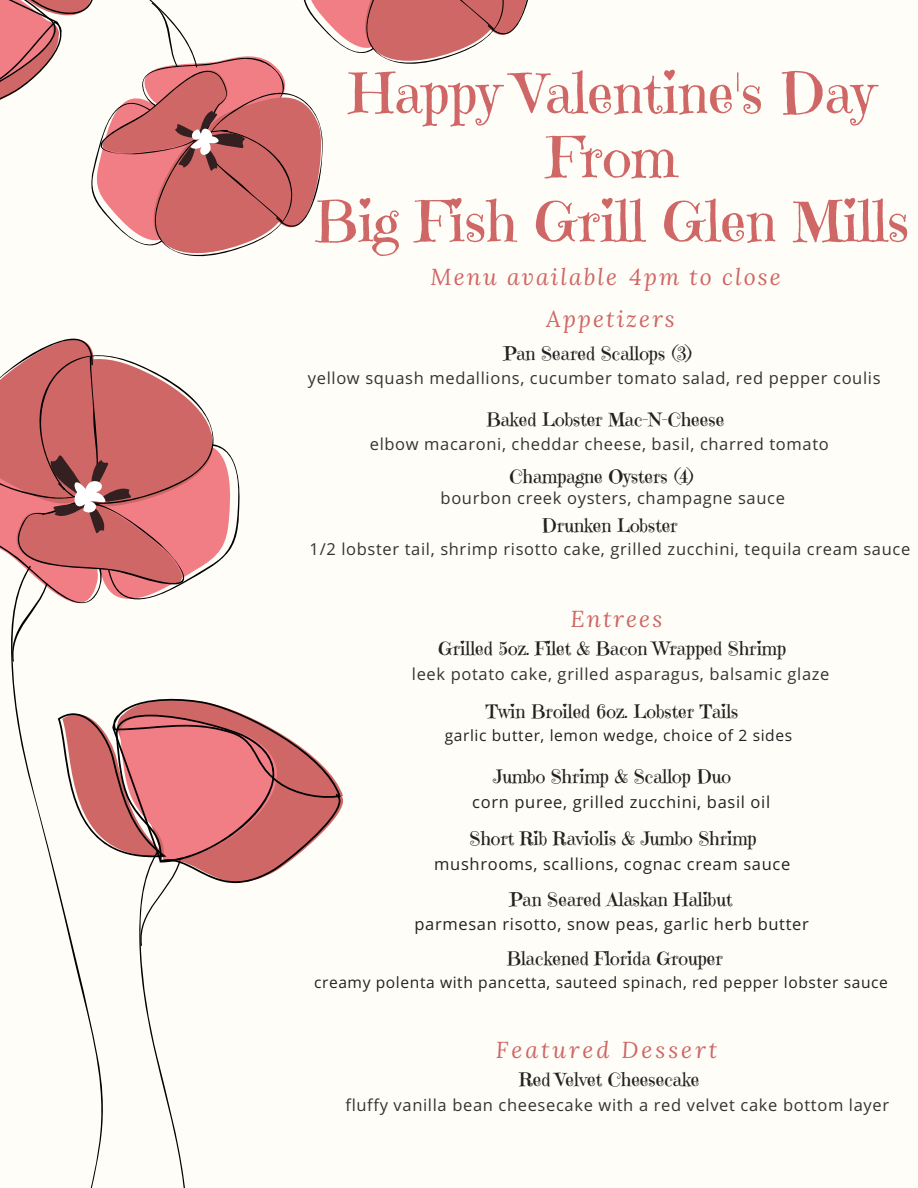
<style>
.page{position:relative;width:918px;height:1188px;background:#fffdf7}
.page>*{position:absolute;margin:0;border:0;box-sizing:border-box;transform-origin:0 0}
.t1{font:55.95px/64.2px "Emilys Candy";color:#cf6766;text-align:center}
.t2{font:italic 23.1px "Lora";letter-spacing:.09em;color:#cf6766}
.t3{font:italic 23.1px "Lora";letter-spacing:.13em;color:#cf6766}
.t4{font:18.75px "Emilys Candy";color:#222}
.t5{font:16.5px "Open Sans";letter-spacing:.04em;color:#333}
.t6{font:16.5px "Open Sans";letter-spacing:.04em;color:#222}
.t7{font:15.6px "Open Sans";letter-spacing:.04em;color:#222}
</style>
<div class="page">
<svg style="left:11px;top:662px;width:47px;height:229px"></svg>
<svg style="left:0;top:339px;width:240px;height:323px"></svg>
<svg style="left:327px;top:770px;width:14px;height:58px"></svg>
<svg style="left:58px;top:698px;width:269px;height:490px"></svg>
<svg style="left:0;top:0;width:528px;height:257px"></svg>
<h1 class="t1" style="left:315px;top:61px;width:596px">Happy Valentine's Day<br>From<br>Big Fish Grill Glen Mills</h1>
<h2 class="t2" style="left:431px;top:262px;width:352px">Menu available 4pm to close</h2>
<h2 class="t2" style="left:546px;top:305px;width:130px">Appetizers</h2>
<p class="t4" style="left:503px;top:342px;width:191px">Pan Seared Scallops (3)</p>
<p class="t5" style="left:308px;top:366px;width:574px">yellow squash medallions, cucumber tomato salad, red pepper coulis</p>
<p class="t4" style="left:486px;top:408px;width:239px">Baked Lobster Mac-N-Cheese</p>
<p class="t4" style="left:510px;top:464px;width:186px">Champagne Oysters (4)</p>
<p class="t4" style="left:542px;top:514px;width:137px">Drunken Lobster</p>
<p class="t5" style="left:370px;top:433px;width:461px">elbow macaroni, cheddar cheese, basil, charred tomato</p>
<p class="t5" style="left:441px;top:487px;width:346px">bourbon creek oysters, champagne sauce</p>
<p class="t5" style="left:310px;top:537px;width:602px">1/2 lobster tail, shrimp risotto cake, grilled zucchini, tequila cream sauce</p>
<h2 class="t2" style="left:570px;top:604px;width:93px">Entrees</h2>
<p class="t4" style="left:438px;top:637px;width:350px">Grilled 5oz. Filet &amp; Bacon Wrapped Shrimp</p>
<p class="t5" style="left:412px;top:662px;width:419px">leek potato cake, grilled asparagus, balsamic glaze</p>
<p class="t4" style="left:486px;top:700px;width:254px">Twin Broiled 6oz. Lobster Tails</p>
<p class="t7" style="left:445px;top:724px;width:349px">garlic butter, lemon wedge, choice of 2 sides</p>
<p class="t4" style="left:493px;top:765px;width:239px">Jumbo Shrimp &amp; Scallop Duo</p>
<p class="t6" style="left:472px;top:790px;width:299px">corn puree, grilled zucchini, basil oil</p>
<p class="t4" style="left:470px;top:827px;width:289px">Short Rib Raviolis &amp; Jumbo Shrimp</p>
<p class="t6" style="left:434px;top:852px;width:357px">mushrooms, scallions, cognac cream sauce</p>
<p class="t4" style="left:510px;top:887px;width:224px">Pan Seared Alaskan Halibut</p>
<p class="t6" style="left:415px;top:912px;width:396px">parmesan risotto, snow peas, garlic herb butter</p>
<p class="t4" style="left:507px;top:947px;width:218px">Blackened Florida Grouper</p>
<p class="t7" style="left:314px;top:971px;width:575px">creamy polenta with pancetta, sauteed spinach, red pepper lobster sauce</p>
<h2 class="t3" style="left:496px;top:1035px;width:223px">Featured Dessert</h2>
<p class="t4" style="left:519px;top:1067px;width:182px">Red Velvet Cheesecake</p>
<p class="t5" style="left:345px;top:1093px;width:545px">fluffy vanilla bean cheesecake with a red velvet cake bottom layer</p>
</div>
